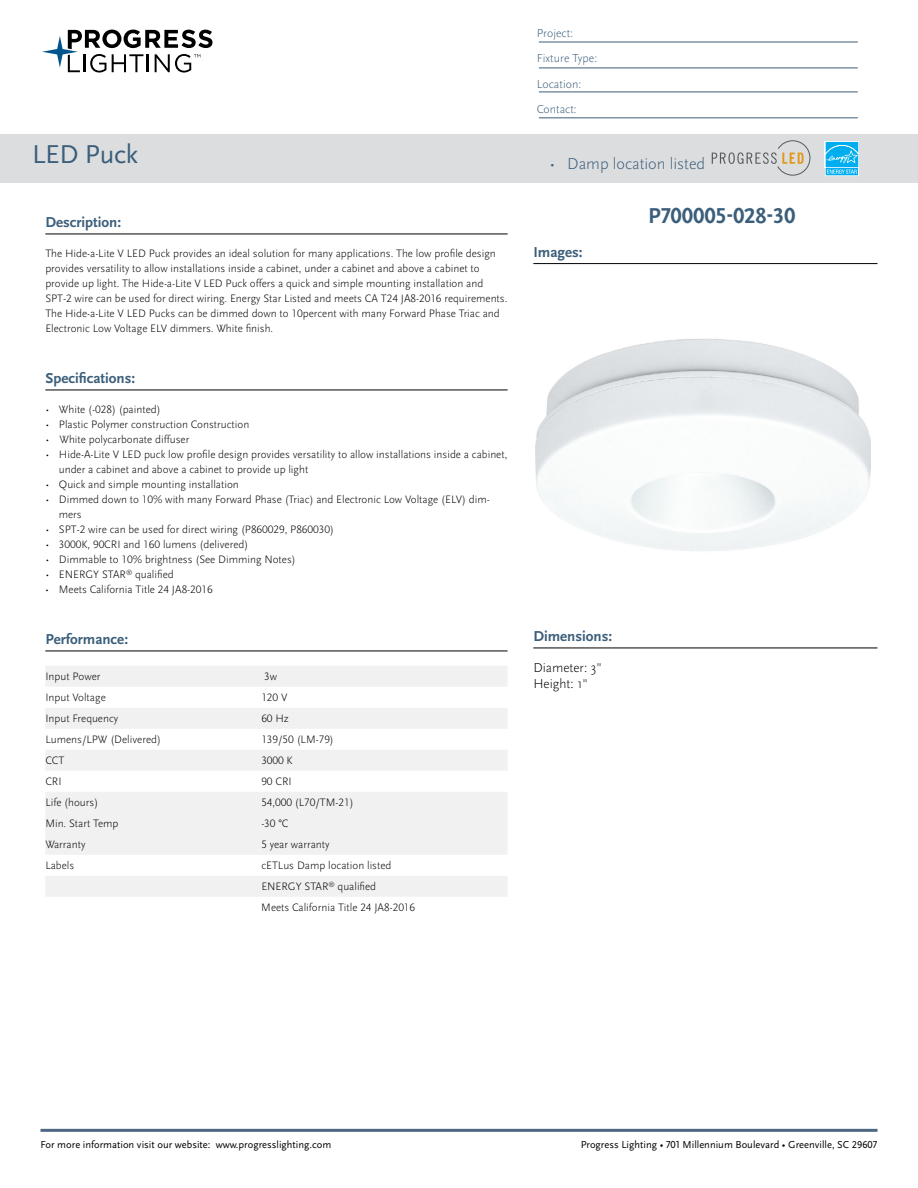
<style>
.page{position:relative;width:918px;height:1188px;background:#fff}
.page>*{position:absolute;margin:0;border:0;box-sizing:border-box;transform-origin:0 0}
.t1{font:27px "Scala Sans Pro";letter-spacing:-.01em;color:#3b5e7b}
.t2{font:700 22.5px "Scala Sans Pro";color:#3b5e7b}
.t3{font:300 16.5px "Scala Sans Pro";color:#3b5e7b}
.t4{font:700 15px "Scala Sans Pro";color:#3b5e7b}
.t5{font:300 13.5px/16.2px "Scala Sans Pro";color:#000}
.t6{font:300 12px/25.5px "Scala Sans Pro";color:#3b5e7b}
.t7{font:300 11.25px/15px "Scala Sans Pro";color:#000}
.t8{font:10.5px "Scala Sans Pro";color:#000}
</style>
<div class="page">
<svg style="left:42px;top:30px;width:170px;height:43px"></svg>
<hr style="left:40px;top:1129px;width:838px;height:3px;background:#4c6884">
<hr style="left:539px;top:42px;width:319px;height:1px;background:#3b5e7b">
<hr style="left:539px;top:68px;width:319px;height:1px;background:#3b5e7b">
<hr style="left:539px;top:92px;width:319px;height:1px;background:#3b5e7b">
<hr style="left:539px;top:118px;width:319px;height:1px;background:#3b5e7b">
<hr style="left:533px;top:263px;width:344px;height:1px;background:#000">
<hr style="left:45px;top:234px;width:463px;height:1px;background:#000">
<hr style="left:45px;top:390px;width:463px;height:1px;background:#000">
<hr style="left:45px;top:651px;width:463px;height:1px;background:#000">
<div style="left:45px;top:666px;width:463px;height:21px;background:#f1f1f2"></div>
<div style="left:45px;top:708px;width:463px;height:21px;background:#f1f1f2"></div>
<div style="left:45px;top:750px;width:463px;height:21px;background:#f1f1f2"></div>
<div style="left:45px;top:792px;width:463px;height:21px;background:#f1f1f2"></div>
<div style="left:45px;top:813px;width:463px;height:21px;background:#f1f1f2"></div>
<div style="left:45px;top:834px;width:463px;height:21px;background:#f1f1f2"></div>
<div style="left:45px;top:876px;width:463px;height:21px;background:#f1f1f2"></div>
<div style="left:0;top:134px;width:918px;height:49px;background:#dcddde"></div>
<img style="left:536px;top:339px;width:334px;height:212px">
<svg style="left:712px;top:141px;width:98px;height:34px"></svg>
<hr style="left:533px;top:648px;width:344px;height:1px;background:#000">
<div style="left:825px;top:141px;width:34px;height:27px;background:#f2fafe"></div>
<svg style="left:825px;top:142px;width:34px;height:34px"></svg>
<h1 class="t1" style="left:32px;top:139px;width:107px">LED Puck</h1>
<h3 class="t4" style="left:45px;top:213px;width:77px">Description:</h3>
<p class="t7" style="left:45px;top:246px;width:464px">The Hide-a-Lite V LED Puck provides an ideal solution for many applications. The low profile design provides versatility to allow installations inside a cabinet, under a cabinet and above a cabinet to provide up light. The Hide-a-Lite V LED Puck offers a quick and simple mounting installation and SPT-2 wire can be used for direct wiring. Energy Star Listed and meets CA T24 JA8-2016 requirements.<br>The Hide-a-Lite V LED Pucks can be dimmed down to 10percent with many Forward Phase Triac and Electronic Low Voltage ELV dimmers. White finish.</p>
<h3 class="t4" style="left:45px;top:369px;width:91px">Specifications:</h3>
<p class="t7" style="left:45px;top:402px;width:117px">• White (-028) (painted)</p>
<p class="t7" style="left:45px;top:417px;width:205px">• Plastic Polymer construction Construction</p>
<p class="t7" style="left:45px;top:432px;width:145px">• White polycarbonate diffuser</p>
<p class="t7" style="left:59px;top:447px;width:450px;text-indent:-13px">• Hide-A-Lite V LED puck low profile design provides versatility to allow installations inside a cabinet, under a cabinet and above a cabinet to provide up light</p>
<p class="t7" style="left:45px;top:477px;width:195px">• Quick and simple mounting installation</p>
<p class="t7" style="left:59px;top:492px;width:432px;text-indent:-13px">• Dimmed down to 10% with many Forward Phase (Triac) and Electronic Low Voltage (ELV) dim&shy;mers</p>
<p class="t7" style="left:45px;top:522px;width:290px">• SPT-2 wire can be used for direct wiring (P860029, P860030)</p>
<p class="t7" style="left:45px;top:537px;width:204px">• 3000K, 90CRI and 160 lumens (delivered)</p>
<p class="t7" style="left:45px;top:552px;width:252px">• Dimmable to 10% brightness (See Dimming Notes)</p>
<p class="t7" style="left:45px;top:567px;width:130px">• ENERGY STAR<sup>®</sup> qualified</p>
<p class="t7" style="left:45px;top:582px;width:169px">• Meets California Title 24 JA8-2016</p>
<h3 class="t4" style="left:45px;top:630px;width:84px">Performance:</h3>
<p class="t7" style="left:45px;top:669px;width:57px">Input Power</p>
<p class="t7" style="left:264px;top:669px;width:14px">3w</p>
<p class="t7" style="left:45px;top:690px;width:62px">Input Voltage</p>
<p class="t7" style="left:261px;top:690px;width:28px">120 V</p>
<p class="t7" style="left:45px;top:711px;width:74px">Input Frequency</p>
<p class="t7" style="left:261px;top:711px;width:29px">60 Hz</p>
<p class="t7" style="left:45px;top:732px;width:117px">Lumens/LPW (Delivered)</p>
<p class="t7" style="left:261px;top:732px;width:74px">139/50 (LM-79)</p>
<p class="t7" style="left:45px;top:753px;width:21px">CCT</p>
<p class="t7" style="left:261px;top:753px;width:33px">3000 K</p>
<p class="t7" style="left:45px;top:774px;width:18px">CRI</p>
<p class="t7" style="left:261px;top:774px;width:32px">90 CRI</p>
<p class="t7" style="left:45px;top:795px;width:54px">Life (hours)</p>
<p class="t7" style="left:261px;top:795px;width:94px">54,000 (L70/TM-21)</p>
<p class="t7" style="left:45px;top:816px;width:75px">Min. Start Temp</p>
<p class="t7" style="left:261px;top:816px;width:29px">-30 °C</p>
<p class="t7" style="left:45px;top:837px;width:42px">Warranty</p>
<p class="t7" style="left:261px;top:837px;width:70px">5 year warranty</p>
<p class="t7" style="left:45px;top:858px;width:30px">Labels</p>
<p class="t7" style="left:261px;top:855px;width:155px;line-height:21px">cETLus Damp location listed<br>ENERGY STAR<sup>®</sup> qualified<br>Meets California Title 24 JA8-2016</p>
<p class="t6" style="left:537px;top:20px;width:62px">Project:<br>Fixture Type:<br>Location:<br>Contact:</p>
<h3 class="t3" style="left:549px;top:154px;width:157px">• Damp location listed</h3>
<h2 class="t2" style="left:648px;top:202px;width:149px">P700005-028-30</h2>
<h3 class="t4" style="left:533px;top:243px;width:51px">Images:</h3>
<h3 class="t4" style="left:533px;top:627px;width:80px">Dimensions:</h3>
<p class="t5" style="left:533px;top:660px;width:70px">Diameter: 3"<br>Height: 1"</p>
<p class="t8" style="left:40px;top:1139px;width:292px">For more information visit our website: www.progresslighting.com</p>
<p class="t8" style="left:581px;top:1138px;width:298px">Progress Lighting • 701 Millennium Boulevard • Greenville, SC 29607</p>
</div>
